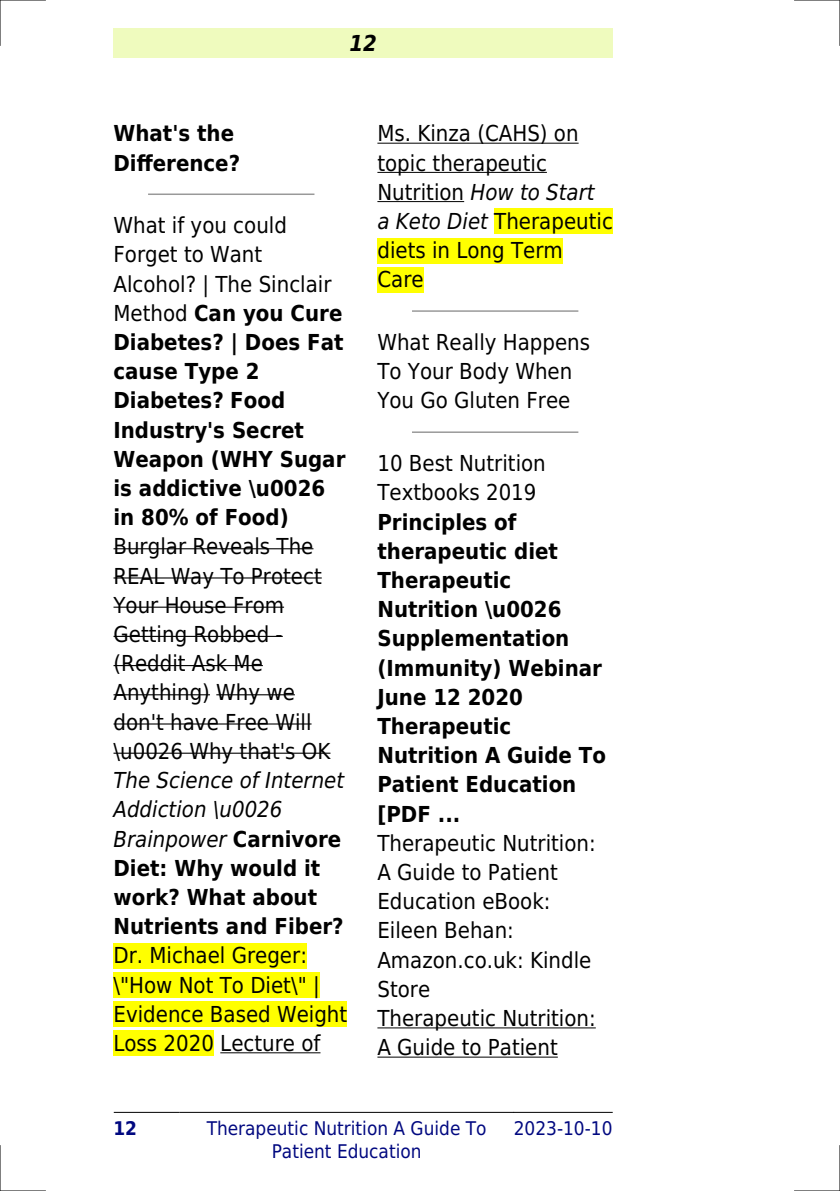
<style>
.page{position:relative;width:840px;height:1191px;background:#fff}
.page>*{position:absolute;margin:0;border:0;box-sizing:border-box;transform-origin:0 0}
.t1{font:22px/29.2px "DejaVu Sans Condensed";color:#000}
.t2{font:700 22px/29.2px "DejaVu Sans Condensed";color:#000}
.t3{font:italic 700 22px "DejaVu Sans Condensed";color:#000}
.t4{font:18.8px/22.6px "DejaVu Sans Condensed";color:#000880;text-align:center}
.t5{font:700 18.8px "DejaVu Sans Condensed";color:#000880}
.s1{font-weight:400}
.s2{font-weight:400;font-style:italic}
.s3{font-style:italic}
</style>
<div class="page">
<div style="left:113px;top:28px;width:499px;height:30px;background:#effbbe"></div>
<hr style="left:114px;top:1112px;width:65px;height:1px;background:#000">
<hr style="left:180px;top:1112px;width:333px;height:1px;background:#000">
<hr style="left:514px;top:1112px;width:98px;height:1px;background:#000">
<hr style="left:149px;top:193px;width:164px;height:2px;background:#999">
<hr style="left:113px;top:548px;width:200px;height:1px;background:#000">
<hr style="left:113px;top:577px;width:208px;height:1px;background:#000">
<hr style="left:113px;top:606px;width:171px;height:2px;background:#000">
<hr style="left:113px;top:636px;width:169px;height:1px;background:#000">
<hr style="left:113px;top:665px;width:150px;height:1px;background:#000">
<hr style="left:113px;top:694px;width:97px;height:1px;background:#000">
<hr style="left:216px;top:694px;width:79px;height:1px;background:#000">
<hr style="left:113px;top:723px;width:198px;height:1px;background:#000">
<hr style="left:113px;top:752px;width:217px;height:1px;background:#000">
<div style="left:113px;top:943px;width:194px;height:25px;background:#ff0"></div>
<div style="left:113px;top:972px;width:207px;height:25px;background:#ff0"></div>
<div style="left:113px;top:1001px;width:234px;height:26px;background:#ff0"></div>
<div style="left:113px;top:1030px;width:101px;height:26px;background:#ff0"></div>
<hr style="left:220px;top:1052px;width:100px;height:1px;background:#000">
<hr style="left:377px;top:143px;width:201px;height:1px;background:#000">
<hr style="left:377px;top:172px;width:169px;height:1px;background:#000">
<hr style="left:377px;top:201px;width:87px;height:1px;background:#000">
<div style="left:494px;top:208px;width:118px;height:26px;background:#ff0"></div>
<div style="left:377px;top:238px;width:185px;height:25px;background:#ff0"></div>
<div style="left:377px;top:267px;width:46px;height:25px;background:#ff0"></div>
<hr style="left:412px;top:310px;width:165px;height:2px;background:#999">
<hr style="left:412px;top:431px;width:165px;height:2px;background:#999">
<hr style="left:377px;top:1027px;width:218px;height:1px;background:#000">
<hr style="left:377px;top:1056px;width:180px;height:1px;background:#000">
<hr style="left:0;top:0;width:45px;height:1px;background:#000">
<hr style="left:794px;top:0;width:45px;height:1px;background:#000">
<hr style="left:0;top:1190px;width:45px;height:1px;background:#000">
<hr style="left:794px;top:1190px;width:45px;height:1px;background:#000">
<hr style="left:0;top:0;width:1px;height:45px;background:#000">
<hr style="left:0;top:1145px;width:1px;height:46px;background:#000">
<hr style="left:839px;top:0;width:1px;height:45px;background:#000">
<hr style="left:839px;top:1145px;width:1px;height:46px;background:#000">
<p class="t3" style="left:349px;top:30px;width:29px">12</p>
<p class="t2" style="left:113px;top:119px;width:128px">What's the<br>Difference?</p>
<p class="t2" style="left:113px;top:211px;width:233px"><span class="s1">What if you could<br>Forget to Want<br>Alcohol? | The Sinclair<br>Method</span> Can you Cure<br>Diabetes? | Does Fat cause Type 2<br>Diabetes? Food<br>Industry's Secret<br>Weapon (WHY Sugar is addictive \u0026 in 80% of Food)</p>
<p class="t1" style="left:113px;top:532px;width:218px">Burglar Reveals The<br>REAL Way To Protect<br>Your House From<br>Getting Robbed - (Reddit Ask Me<br>Anything) Why we don't have Free Will \u0026 Why that's OK</p>
<p class="t2" style="left:113px;top:766px;width:232px"><span class="s2">The Science of Internet<br>Addiction \u0026<br>Brainpower</span> Carnivore<br>Diet: Why would it work? What about<br>Nutrients and Fiber?</p>
<p class="t1" style="left:113px;top:941px;width:235px">Dr. Michael Greger: \"How Not To Diet\" |<br>Evidence Based Weight<br>Loss 2020 Lecture of</p>
<p class="t1" style="left:377px;top:119px;width:237px">Ms. Kinza (CAHS) on topic therapeutic<br>Nutrition <span class="s3">How to Start<br>a Keto Diet</span> Therapeutic diets in Long Term<br>Care</p>
<p class="t1" style="left:377px;top:328px;width:214px">What Really Happens<br>To Your Body When<br>You Go Gluten Free</p>
<p class="t1" style="left:377px;top:449px;width:170px">10 Best Nutrition<br>Textbooks 2019</p>
<p class="t2" style="left:377px;top:507px;width:230px">Principles of therapeutic diet<br>Therapeutic<br>Nutrition \u0026<br>Supplementation (Immunity) Webinar<br>June 12 2020<br>Therapeutic<br>Nutrition A Guide To<br>Patient Education [PDF ...</p>
<p class="t1" style="left:377px;top:828px;width:220px">Therapeutic Nutrition:<br>A Guide to Patient<br>Education eBook:<br>Eileen Behan:<br>Amazon.co.uk: Kindle<br>Store<br>Therapeutic Nutrition:<br>A Guide to Patient</p>
<p class="t5" style="left:113px;top:1117px;width:25px">12</p>
<p class="t4" style="left:206px;top:1117px;width:281px">Therapeutic Nutrition A Guide To<br>Patient Education</p>
<p class="t4" style="left:513px;top:1117px;width:100px">2023-10-10</p>
</div>
